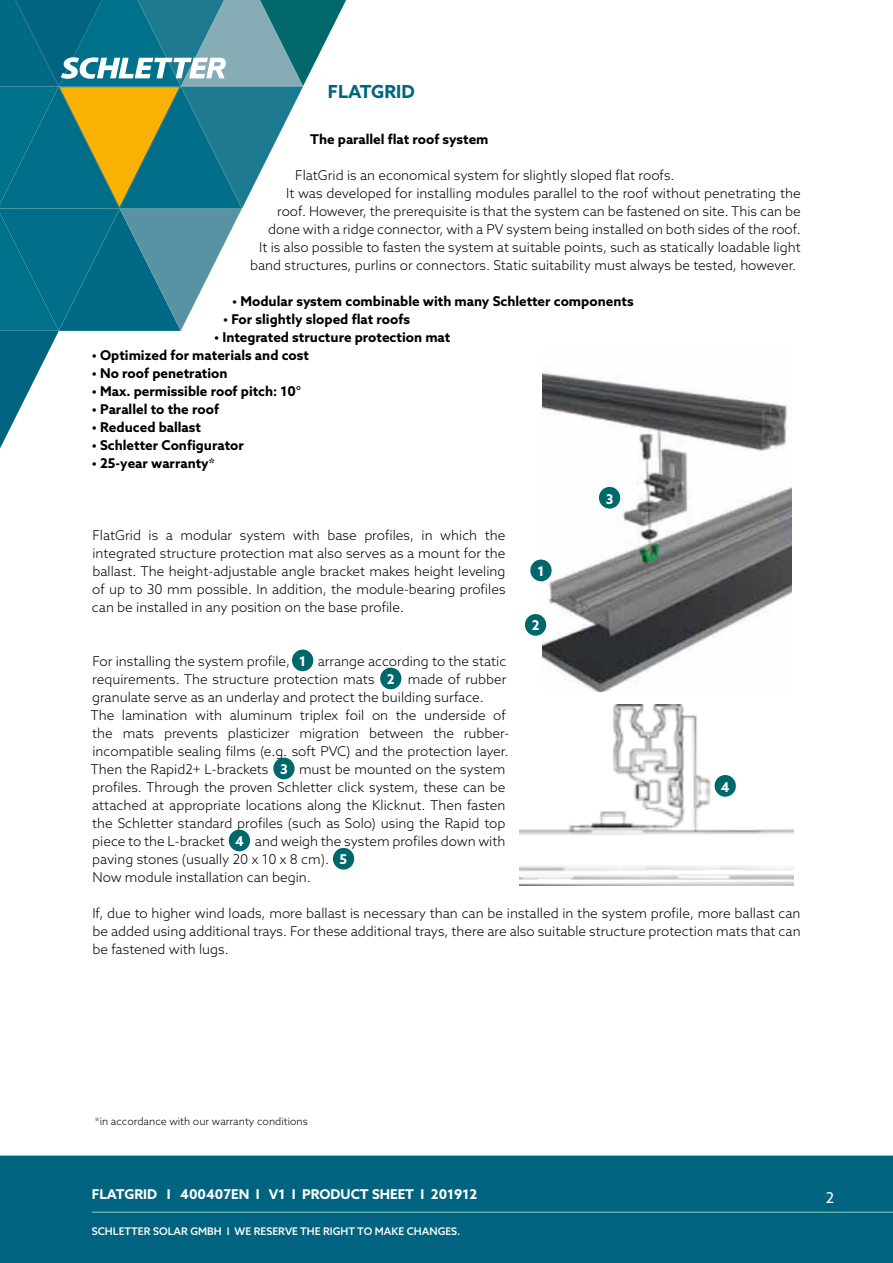
<style>
.page{position:relative;width:893px;height:1263px;background:#fff}
.page>*{position:absolute;margin:0;border:0;box-sizing:border-box;transform-origin:0 0}
.t1{font:700 18px "Azo Sans";color:#006580}
.t2{font:15px "Azo Sans";color:#fff}
.t3{font:300 13.5px/18px "Azo Sans";color:#000;text-align:justify}
.t4{font:700 13.5px "Azo Sans";color:#000}
.t5{font:700 13.5px "Azo Sans";color:#fff}
.t6{font:500 10.5px "Azo Sans";color:#fff}
.t7{font:300 10.5px "Azo Sans";color:#000}
</style>
<div class="page">
<div style="left:0;top:1155px;width:893px;height:108px;background:#006480"></div>
<hr style="left:92px;top:1212px;width:801px;height:1px;background:#93cdb5">
<svg style="left:0;top:0;width:346px;height:449px"></svg>
<img style="left:543px;top:372px;width:248px;height:320px">
<div style="left:599px;top:487px;width:21px;height:22px;background:#00686b;border-radius:50%"></div>
<div style="left:530px;top:559px;width:22px;height:22px;background:#00686b;border-radius:50%"></div>
<div style="left:525px;top:614px;width:21px;height:22px;background:#00686b;border-radius:50%"></div>
<div style="left:333px;top:848px;width:21px;height:21px;background:#00686b;border-radius:50%"></div>
<img style="left:520px;top:704px;width:273px;height:181px">
<div style="left:292px;top:649px;width:21px;height:22px;background:#00686b;border-radius:50%"></div>
<div style="left:380px;top:668px;width:21px;height:21px;background:#00686b;border-radius:50%"></div>
<div style="left:273px;top:758px;width:22px;height:21px;background:#00686b;border-radius:50%"></div>
<div style="left:229px;top:830px;width:21px;height:21px;background:#00686b;border-radius:50%"></div>
<h1 class="t1" style="left:328px;top:80px;width:89px">FLATGRID</h1>
<p class="t4" style="left:310px;top:130px;width:180px">The parallel flat roof system</p>
<p class="t3" style="left:295px;top:166px;width:381px">FlatGrid is an economical system for slightly sloped flat roofs.</p>
<p class="t3" style="left:286px;top:184px;width:516px">It was developed for installing modules parallel to the roof without penetrating the</p>
<p class="t3" style="left:277px;top:202px;width:525px">roof. However, the prerequisite is that the system can be fastened on site. This can be</p>
<p class="t3" style="left:268px;top:220px;width:534px">done with a ridge connector, with a PV system being installed on both sides of the roof.</p>
<p class="t3" style="left:259px;top:238px;width:543px">It is also possible to fasten the system at suitable points, such as statically loadable light</p>
<p class="t3" style="left:250px;top:256px;width:548px">band structures, purlins or connectors. Static suitability must always be tested, however.</p>
<p class="t4" style="left:232px;top:292px;width:403px">• Modular system combinable with many Schletter components</p>
<p class="t4" style="left:223px;top:310px;width:188px">• For slightly sloped flat roofs</p>
<p class="t4" style="left:214px;top:328px;width:238px">• Integrated structure protection mat</p>
<p class="t4" style="left:92px;top:346px;width:219px">• Optimized for materials and cost</p>
<p class="t4" style="left:92px;top:364px;width:137px">• No roof penetration</p>
<p class="t4" style="left:92px;top:382px;width:211px">• Max. permissible roof pitch: 10°</p>
<p class="t4" style="left:92px;top:400px;width:129px">• Parallel to the roof</p>
<p class="t4" style="left:92px;top:418px;width:111px">• Reduced ballast</p>
<p class="t4" style="left:92px;top:436px;width:154px">• Schletter Configurator</p>
<p class="t4" style="left:92px;top:454px;width:125px">• 25-year warranty*</p>
<p class="t3" style="left:92px;top:526px;width:415px">FlatGrid is a modular system with base profiles, in which the integrated structure protection mat also serves as a mount for the ballast. The height-adjustable angle bracket makes height leveling of up to 30 mm possible. In addition, the module-bearing profiles can be installed in any position on the base profile.</p>
<p class="t3" style="left:92px;top:652px;width:199px">For installing the system profile,</p>
<p class="t3" style="left:92px;top:652px;width:415px;text-indent:225px">arrange according to the static requirements. The structure protection mats</p>
<p class="t5" style="left:299px;top:652px;width:8px">1</p>
<p class="t3" style="left:90px;top:670px;width:420px;text-align:left;text-indent:317px">made of rubber granulate serve as an underlay and protect the building surface.<br>The lamination with aluminum triplex foil on the underside of the mats prevents plasticizer migration between the rubber&shy;incompatible sealing films (e.g. soft PVC) and the protection layer.<br>Then the Rapid2+ L-brackets</p>
<p class="t5" style="left:387px;top:670px;width:9px">2</p>
<p class="t3" style="left:92px;top:760px;width:415px;text-indent:207px">must be mounted on the system profiles. Through the proven Schletter click system, these can be attached at appropriate locations along the Klicknut. Then fasten the Schletter standard profiles (such as Solo) using the Rapid top piece to the L-bracket</p>
<p class="t5" style="left:280px;top:760px;width:9px">3</p>
<p class="t3" style="left:92px;top:832px;width:415px;text-align:left;text-indent:163px">and weigh the system profiles down with paving stones (usually 20 x 10 x 8 cm).<br>Now module installation can begin.</p>
<p class="t5" style="left:235px;top:832px;width:10px">4</p>
<p class="t5" style="left:339px;top:850px;width:9px">5</p>
<p class="t5" style="left:538px;top:562px;width:8px">1</p>
<p class="t5" style="left:532px;top:616px;width:9px">2</p>
<p class="t5" style="left:606px;top:490px;width:9px">3</p>
<p class="t5" style="left:721px;top:778px;width:10px">4</p>
<p class="t3" style="left:92px;top:904px;width:710px">If, due to higher wind loads, more ballast is necessary than can be installed in the system profile, more ballast can be added using additional trays. For these additional trays, there are also suitable structure protection mats that can be fastened with lugs.</p>
<p class="t7" style="left:95px;top:1115px;width:215px">*in accordance with our warranty conditions</p>
<p class="t5" style="left:92px;top:1185px;width:387px">FLATGRID I 400407EN I V1 I PRODUCT SHEET I 201912</p>
<p class="t2" style="left:826px;top:1187px;width:10px">2</p>
<p class="t6" style="left:92px;top:1224px;width:370px">SCHLETTER SOLAR GMBH I WE RESERVE THE RIGHT TO MAKE CHANGES.</p>
</div>
